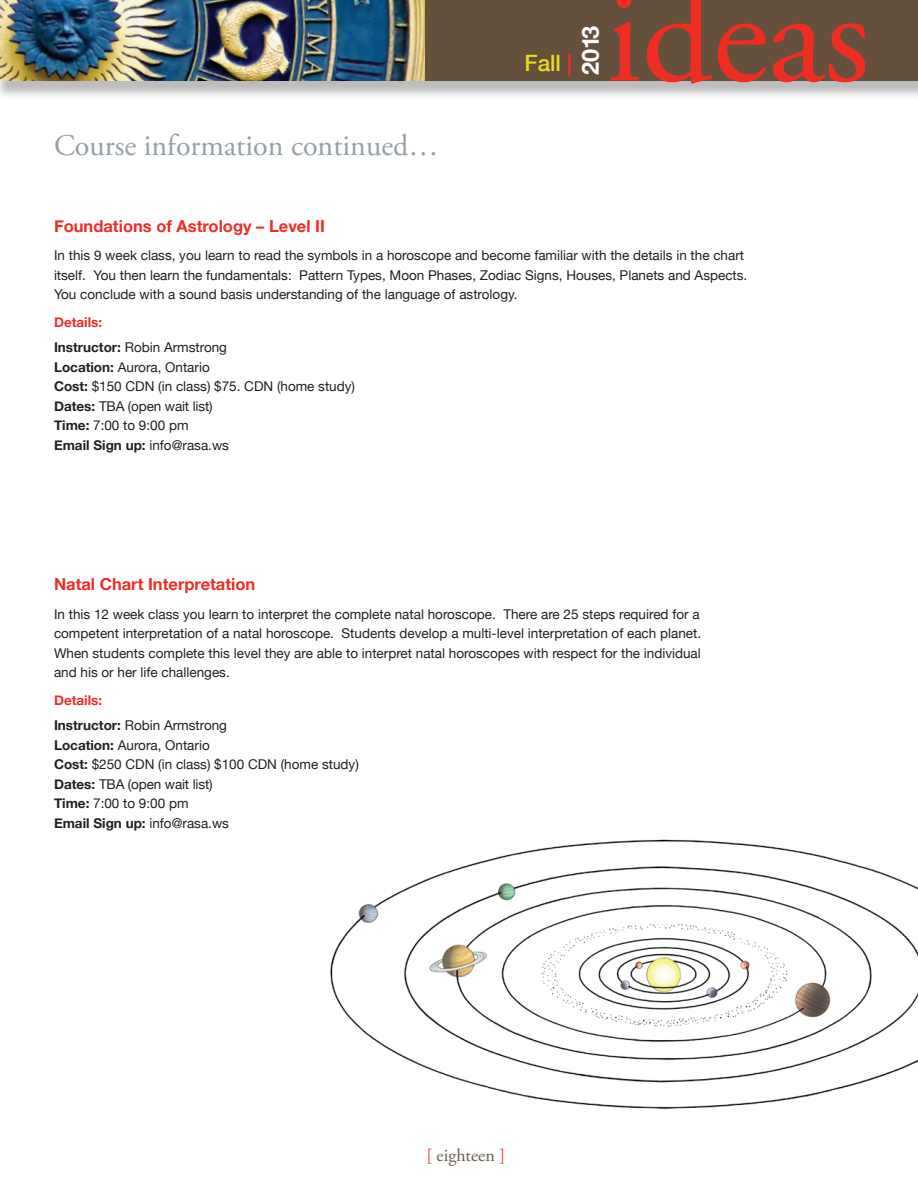
<style>
.page{position:relative;width:918px;height:1188px;background:#fff}
.page>*{position:absolute;margin:0;border:0;box-sizing:border-box;transform-origin:0 0}
.t1{font:139.5px "Adobe Garamond Pro";color:#ee2e22}
.t2{font:30px "Adobe Garamond Pro";color:#94a0a9}
.t3{font:700 23.55px "Helvetica Neue";color:#fff}
.t4{font:500 22.5px "Helvetica Neue";color:#ead821}
.t5{font:18px "Adobe Garamond Pro";color:#685d49}
.t6{font:700 16.5px "Helvetica Neue";color:#ee2e22}
.t7{font:13.5px/19.5px "Helvetica Neue";color:#231f20}
.s1{color:#ee2e22}
.s2{font-weight:700;color:#ee2e22}
.s3{font-weight:700}
</style>
<div class="page">
<img style="left:330px;top:839px;width:588px;height:271px">
<div style="left:0;top:0;width:918px;height:100px;background:#231f20;opacity:.3"></div>
<div style="left:0;top:0;width:918px;height:81px;background:#65503c"></div>
<img style="left:0;top:0;width:424px;height:81px">
<h2 class="t2" style="left:54px;top:127px;width:386px">Course information continued…</h2>
<h3 class="t4" style="left:524px;top:49px;width:49px">Fall <span class="s1">|</span></h3>
<h3 class="t3" style="left:576px;top:75px;width:51px;rotate:-90deg">2013</h3>
<h1 class="t1" style="left:606px;top:-48px;width:265px">ideas</h1>
<p class="t6" style="left:54px;top:216px;width:272px">Foundations of Astrology – Level II</p>
<p class="t7" style="left:54px;top:245px;width:695px">In this 9 week class, you learn to read the symbols in a horoscope and become familiar with the details in the chart itself. You then learn the fundamentals: Pattern Types, Moon Phases, Zodiac Signs, Houses, Planets and Aspects.<br>You conclude with a sound basis understanding of the language of astrology.</p>
<p class="t7" style="left:54px;top:310px;width:175px;line-height:24.9px"><span class="s2">Details:<br></span><span class="s3">Instructor:</span> Robin Armstrong</p>
<p class="t7" style="left:54px;top:357px;width:303px"><span class="s3">Location:</span> Aurora, Ontario<br><span class="s3">Cost:</span> $150 CDN (in class) $75. CDN (home study)<br><span class="s3">Dates:</span> TBA (open wait list)<br><span class="s3">Time:</span> 7:00 to 9:00 pm<br><span class="s3">Email Sign up:</span> info@rasa.ws</p>
<p class="t6" style="left:54px;top:574px;width:203px">Natal Chart Interpretation</p>
<p class="t7" style="left:54px;top:604px;width:649px;text-align:justify">In this 12 week class you learn to interpret the complete natal horoscope. There are 25 steps required for a competent interpretation of a natal horoscope. Students develop a multi-level interpretation of each planet.<br>When students complete this level they are able to interpret natal horoscopes with respect for the individual and his or her life challenges.</p>
<p class="t7" style="left:54px;top:688px;width:175px;line-height:24.9px"><span class="s2">Details:<br></span><span class="s3">Instructor:</span> Robin Armstrong</p>
<p class="t7" style="left:54px;top:735px;width:306px"><span class="s3">Location:</span> Aurora, Ontario<br><span class="s3">Cost:</span> $250 CDN (in class) $100 CDN (home study)<br><span class="s3">Dates:</span> TBA (open wait list)<br><span class="s3">Time:</span> 7:00 to 9:00 pm<br><span class="s3">Email Sign up:</span> info@rasa.ws</p>
<h3 class="t5" style="left:426px;top:1144px;width:80px"><span class="s1">[</span> eighteen <span class="s1">]</span></h3>
</div>
